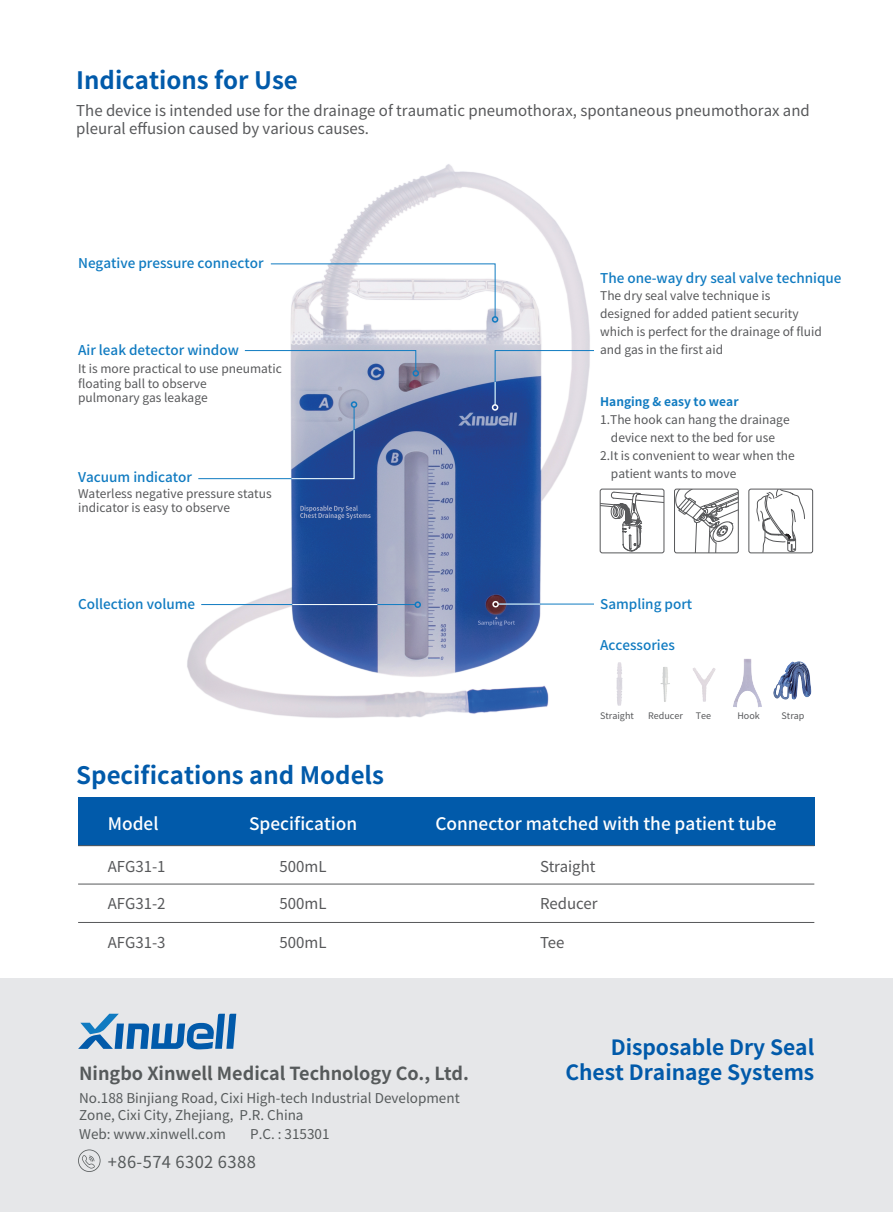
<style>
.page{position:relative;width:893px;height:1212px;background:#fff}
.page>*{position:absolute;margin:0;border:0;box-sizing:border-box;transform-origin:0 0}
.t1{font:700 24px "Source Han Sans CN";color:#015aaa}
.t2{font:700 21px/25.2px "Source Han Sans CN";color:#015aaa;text-align:right}
.t3{font:700 18px "Noto Sans Hans";color:#565a5b}
.t4{font:500 17.25px "Source Han Sans CN";color:#fff}
.t5{font:16.5px "Noto Sans Hans";letter-spacing:.025em;color:#565a5b}
.t6{font:15px/18px "Noto Sans Hans";color:#57585a}
.t7{font:500 13.5px "Noto Sans Hans";color:#107bc1}
.t8{font:13.5px/16.5px "Noto Sans Hans";color:#565a5b}
.t9{font:12px/14.4px "Noto Sans Hans";color:#57585a}
.t10{font:700 12px "Noto Sans Hans";color:#107bc1}
.t11{font:9px "Noto Sans Hans";color:#57585a}
</style>
<div class="page">
<div style="left:0;top:978px;width:893px;height:234px;background:#e6e7e9"></div>
<div style="left:78px;top:797px;width:736px;height:49px;background:#015aaa"></div>
<hr style="left:78px;top:884px;width:736px;height:1px;background:#57585a">
<hr style="left:78px;top:845px;width:736px;height:1px;background:#57585a">
<hr style="left:78px;top:922px;width:736px;height:1px;background:#57585a">
<svg style="left:78px;top:1014px;width:158px;height:35px"></svg>
<svg style="left:78px;top:1149px;width:23px;height:23px"></svg>
<img style="left:187px;top:164px;width:404px;height:554px">
<div style="left:674px;top:489px;width:65px;height:64px;border:1px solid #57585a;border-radius:2px"></div>
<svg style="left:675px;top:489px;width:63px;height:64px"></svg>
<div style="left:600px;top:489px;width:64px;height:64px;border:1px solid #57585a;border-radius:2px"></div>
<svg style="left:600px;top:491px;width:64px;height:61px"></svg>
<div style="left:748px;top:489px;width:65px;height:64px;border:1px solid #57585a;border-radius:2px"></div>
<svg style="left:756px;top:489px;width:49px;height:64px"></svg>
<img style="left:773px;top:661px;width:39px;height:39px">
<img style="left:733px;top:658px;width:29px;height:49px">
<img style="left:693px;top:667px;width:23px;height:35px">
<img style="left:616px;top:663px;width:7px;height:43px">
<img style="left:660px;top:667px;width:10px;height:35px">
<svg style="left:244px;top:350px;width:173px;height:22px"></svg>
<svg style="left:198px;top:406px;width:157px;height:73px"></svg>
<svg style="left:270px;top:263px;width:226px;height:55px"></svg>
<svg style="left:494px;top:350px;width:100px;height:56px"></svg>
<div style="left:492px;top:316px;width:6px;height:7px;border:2px solid #107bc1;border-radius:50%"></div>
<div style="left:413px;top:370px;width:6px;height:7px;border:2px solid #107bc1;border-radius:50%"></div>
<div style="left:351px;top:401px;width:6px;height:7px;border:2px solid #107bc1;border-radius:50%"></div>
<hr style="left:201px;top:604px;width:215px;height:1px;background:#107bc1">
<hr style="left:292px;top:604px;width:85px;height:1px;background:#fff">
<div style="left:414px;top:601px;width:7px;height:7px;border:2px solid #107bc1;border-radius:50%"></div>
<hr style="left:498px;top:604px;width:96px;height:1px;background:#107bc1">
<hr style="left:499px;top:604px;width:41px;height:1px;background:#fff">
<div style="left:492px;top:601px;width:7px;height:6px;border:2px solid #fff;border-radius:50%"></div>
<div style="left:492px;top:404px;width:6px;height:7px;border:2px solid #fff;border-radius:50%"></div>
<h1 class="t1" style="left:76px;top:66px;width:223px">Indications for Use</h1>
<p class="t6" style="left:76px;top:102px;width:735px">The device is intended use for the drainage of traumatic pneumothorax, spontaneous pneumothorax and pleural effusion caused by various causes.</p>
<p class="t7" style="left:78px;top:256px;width:187px">Negative pressure connector</p>
<p class="t7" style="left:78px;top:342px;width:162px">Air leak detector window</p>
<p class="t9" style="left:78px;top:362px;width:205px">It is more practical to use pneumatic floating ball to observe<br>pulmonary gas leakage</p>
<p class="t7" style="left:78px;top:469px;width:115px">Vacuum indicator</p>
<p class="t9" style="left:78px;top:487px;width:195px">Waterless negative pressure status indicator is easy to observe</p>
<p class="t7" style="left:600px;top:270px;width:243px">The one-way dry seal valve technique</p>
<p class="t9" style="left:600px;top:287px;width:223px;line-height:18px">The dry seal valve technique is designed for added patient security which is perfect for the drainage of fluid and gas in the first aid</p>
<p class="t10" style="left:600px;top:395px;width:140px">Hanging &amp; easy to wear</p>
<p class="t9" style="left:600px;top:413px;width:191px">1.The hook can hang the drainage</p>
<p class="t9" style="left:611px;top:431px;width:166px">device next to the bed for use</p>
<p class="t9" style="left:600px;top:449px;width:196px">2.It is convenient to wear when the</p>
<p class="t9" style="left:611px;top:467px;width:127px">patient wants to move</p>
<p class="t7" style="left:78px;top:596px;width:119px">Collection volume</p>
<p class="t7" style="left:600px;top:596px;width:94px">Sampling port</p>
<p class="t7" style="left:600px;top:637px;width:76px">Accessories</p>
<h1 class="t1" style="left:76px;top:762px;width:309px">Specifications and Models</h1>
<p class="t11" style="left:600px;top:710px;width:35px">Straight</p>
<p class="t11" style="left:648px;top:710px;width:36px">Reducer</p>
<p class="t11" style="left:696px;top:710px;width:17px">Tee</p>
<p class="t11" style="left:737px;top:710px;width:24px">Hook</p>
<p class="t11" style="left:781px;top:710px;width:24px">Strap</p>
<h3 class="t4" style="left:108px;top:814px;width:52px">Model</h3>
<h3 class="t4" style="left:249px;top:814px;width:110px">Specification</h3>
<h3 class="t4" style="left:435px;top:814px;width:343px">Connector matched with the patient tube</h3>
<p class="t6" style="left:108px;top:857px;width:59px">AFG31-1</p>
<p class="t6" style="left:108px;top:895px;width:59px">AFG31-2</p>
<p class="t6" style="left:108px;top:934px;width:59px">AFG31-3</p>
<p class="t6" style="left:540px;top:857px;width:57px">Straight</p>
<p class="t6" style="left:540px;top:895px;width:59px">Reducer</p>
<p class="t6" style="left:540px;top:934px;width:26px">Tee</p>
<p class="t6" style="left:280px;top:857px;width:48px">500mL</p>
<p class="t6" style="left:280px;top:895px;width:48px">500mL</p>
<p class="t6" style="left:280px;top:934px;width:48px">500mL</p>
<h3 class="t3" style="left:79px;top:1063px;width:391px">Ningbo Xinwell Medical Technology Co., Ltd.</h3>
<p class="t8" style="left:79px;top:1090px;width:382px">No.188 Binjiang Road, Cixi High-tech Industrial Development<br>Zone, Cixi City, Zhejiang, P.R. China</p>
<p class="t8" style="left:79px;top:1126px;width:148px">Web: www.xinwell.com</p>
<h3 class="t5" style="left:108px;top:1152px;width:149px">+86-574 6302 6388</h3>
<p class="t8" style="left:250px;top:1126px;width:81px">P.C. : 315301</p>
<h2 class="t2" style="left:565px;top:1035px;width:250px">Disposable Dry Seal<br>Chest Drainage Systems</h2>
</div>
